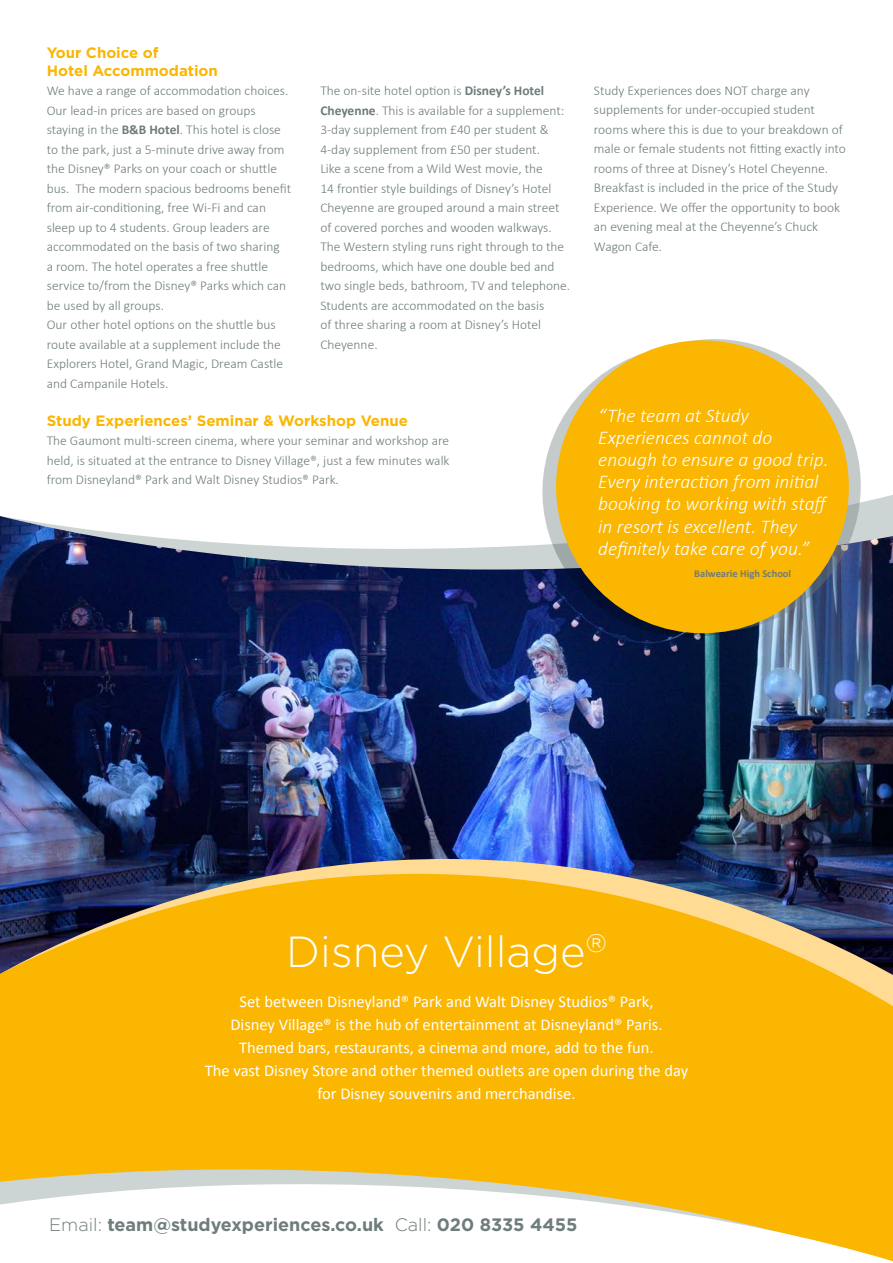
<style>
.page{position:relative;width:893px;height:1263px;background:#fff}
.page>*{position:absolute;margin:0;border:0;box-sizing:border-box;transform-origin:0 0}
.t1{font:300 43.5px "Gotham";color:#fff}
.t2{font:italic 300 19.5px/22.2px "Calibri";color:#fff}
.t3{font:700 18px "Gotham";color:#6f7c7c}
.t4{font:16.5px/22.8px "Calibri";color:#fff;text-align:center}
.t5{font:700 15px/18px "Gotham";color:#fab600}
.t6{font:300 13.5px/19.5px "Calibri";color:#6f7c7c}
.t7{font:700 10.5px "Calibri";color:#6f7c7c}
.s1{font-weight:700}
.s2{font-weight:300}
</style>
<div class="page">
<img style="left:0;top:569px;width:893px;height:290px">
<svg style="left:0;top:549px;width:893px;height:20px;background:#69738c"></svg>
<img style="left:0;top:859px;width:893px;height:15px">
<svg style="left:0;top:339px;width:893px;height:210px"></svg>
<svg style="left:0;top:874px;width:893px;height:279px;background:#e5aa0e"></svg>
<div style="left:0;top:1153px;width:893px;height:15px;background:#fab600"></div>
<svg style="left:0;top:1168px;width:893px;height:94px"></svg>
<svg style="left:542px;top:346px;width:293px;height:291px;background:#7e8690"></svg>
<svg style="left:568px;top:339px;width:293px;height:293px;background:#a9b1b5"></svg>
<div style="left:556px;top:340px;width:293px;height:293px;background:#fab600;border-radius:50%"></div>
<p class="t5" style="left:47px;top:43px;width:173px">Your Choice of<br>Hotel Accommodation</p>
<p class="t6" style="left:47px;top:81px;width:246px">We have a range of accommodation choices.<br>Our lead-in prices are based on groups staying in the <span class="s1">B&amp;B Hotel</span>. This hotel is close to the park, just a 5-minute drive away from the Disney® Parks on your coach or shuttle bus. The modern spacious bedrooms benefit from air-conditioning, free Wi-Fi and can sleep up to 4 students. Group leaders are accommodated on the basis of two sharing<br>a room. The hotel operates a free shuttle service to/from the Disney® Parks which can be used by all groups.<br>Our other hotel options on the shuttle bus route available at a supplement include the Explorers Hotel, Grand Magic, Dream Castle and Campanile Hotels.</p>
<p class="t6" style="left:320px;top:81px;width:251px">The on-site hotel option is <span class="s1">Disney’s Hotel Cheyenne</span>. This is available for a supplement:<br>3-day supplement from £40 per student &amp; 4-day supplement from £50 per student.<br>Like a scene from a Wild West movie, the<br>14 frontier style buildings of Disney’s Hotel Cheyenne are grouped around a main street of covered porches and wooden walkways.<br>The Western styling runs right through to the bedrooms, which have one double bed and two single beds, bathroom, TV and telephone.<br>Students are accommodated on the basis<br>of three sharing a room at Disney’s Hotel Cheyenne.</p>
<p class="t6" style="left:594px;top:80px;width:254px">Study Experiences does NOT charge any supplements for under-occupied student rooms where this is due to your breakdown of male or female students not fitting exactly into rooms of three at Disney’s Hotel Cheyenne.<br>Breakfast is included in the price of the Study Experience. We offer the opportunity to book an evening meal at the Cheyenne’s Chuck Wagon Cafe.</p>
<p class="t5" style="left:47px;top:411px;width:363px">Study Experiences’ Seminar &amp; Workshop Venue</p>
<p class="t6" style="left:47px;top:431px;width:404px;text-align:justify">The Gaumont multi-screen cinema, where your seminar and workshop are held, is situated at the entrance to Disney Village®, just a few minutes walk from Disneyland® Park and Walt Disney Studios® Park.</p>
<h2 class="t2" style="left:598px;top:404px;width:233px">“The team at Study<br>Experiences cannot do enough to ensure a good trip.<br>Every interaction from initial booking to working with staff in resort is excellent. They definitely take care of you.”</h2>
<p class="t7" style="left:694px;top:566px;width:98px">Balwearie High School</p>
<h1 class="t1" style="left:286px;top:928px;width:322px">Disney Village<sup>®</sup></h1>
<p class="t4" style="left:205px;top:990px;width:485px">Set between Disneyland® Park and Walt Disney Studios® Park,<br>Disney Village® is the hub of entertainment at Disneyland® Paris.<br>Themed bars, restaurants, a cinema and more, add to the fun.<br>The vast Disney Store and other themed outlets are open during the day for Disney souvenirs and merchandise.</p>
<h3 class="t3" style="left:49px;top:1214px;width:530px"><span class="s2">Email:</span> team@studyexperiences.co.uk <span class="s2">Call:</span> 020 8335 4455</h3>
</div>
